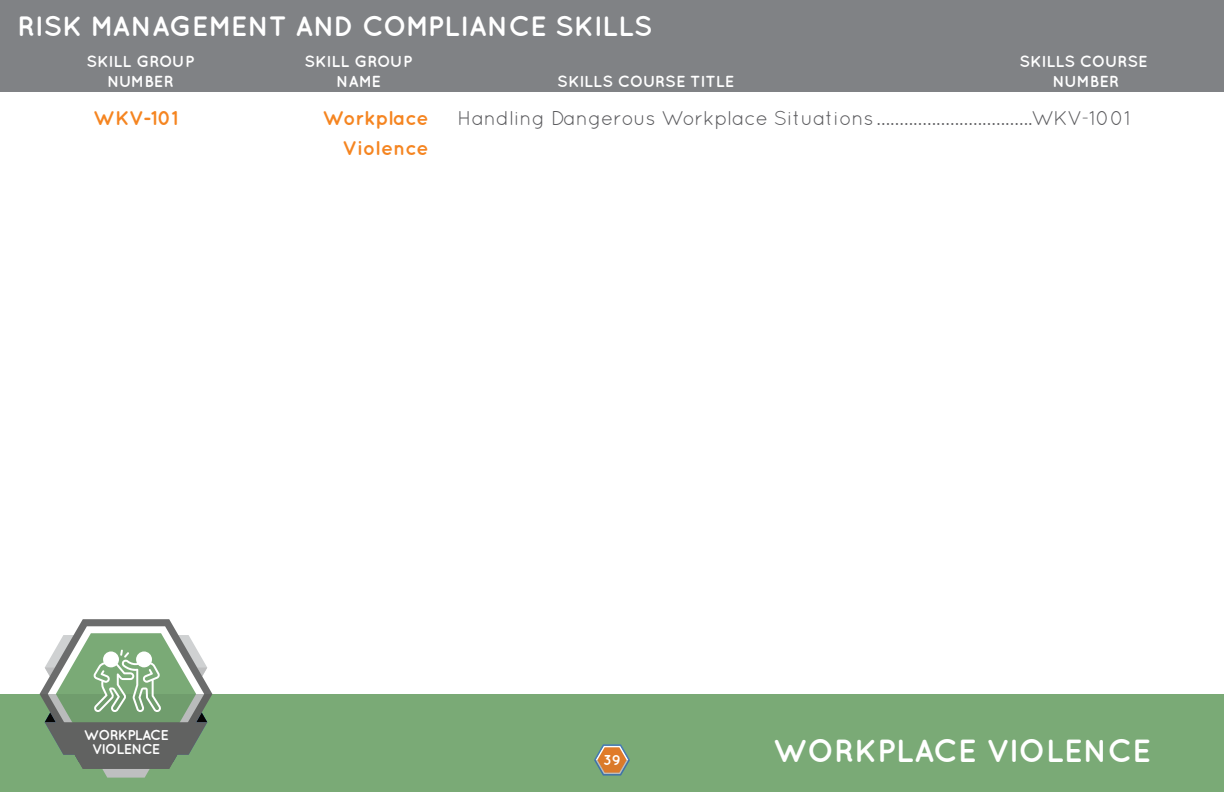
<style>
.page{position:relative;width:1224px;height:792px;background:#fff}
.page>*{position:absolute;margin:0;border:0;box-sizing:border-box;transform-origin:0 0}
.t1{font:700 32px "Quicksand";color:#fff}
.t2{font:700 28px "Quicksand";color:#fff}
.t3{font:20px "Quicksand";color:#5a5a5d}
.t4{font:700 20px/30px "Quicksand";color:#f58521;text-align:right}
.t5{font:700 16px/19.2px "Quicksand";color:#fff;text-align:center}
.t6{font:700 14.2px/14.2px "Quicksand";letter-spacing:-.05em;color:#fff;text-align:center}
</style>
<div class="page">
<div style="left:0;top:694px;width:1224px;height:98px;background:#7aaa76"></div>
<svg style="left:40px;top:619px;width:172px;height:159px"></svg>
<div style="left:0;top:0;width:1224px;height:92px;background:#808285"></div>
<svg style="left:594px;top:744px;width:36px;height:32px"></svg>
<h2 class="t2" style="left:17px;top:9px;width:637px">RISK MANAGEMENT AND COMPLIANCE SKILLS</h2>
<p class="t5" style="left:557px;top:71px;width:179px">SKILLS COURSE TITLE</p>
<p class="t5" style="left:87px;top:52px;width:109px">SKILL GROUP<br>NUMBER</p>
<p class="t5" style="left:305px;top:52px;width:109px">SKILL GROUP<br>NAME</p>
<p class="t5" style="left:1019px;top:52px;width:130px">SKILLS COURSE<br>NUMBER</p>
<p class="t4" style="left:93px;top:102px;width:86px">WKV-101</p>
<p class="t3" style="left:458px;top:107px;width:675px">Handling Dangerous Workplace Situations..................................WKV-1001</p>
<p class="t4" style="left:323px;top:102px;width:108px">Workplace<br>Violence</p>
<p class="t6" style="left:84px;top:727px;width:86px">WORKPLACE<br>VIOLENCE</p>
<p class="t6" style="left:603px;top:752px;width:19px">39</p>
<h1 class="t1" style="left:773px;top:731px;width:380px">WORKPLACE VIOLENCE</h1>
</div>
